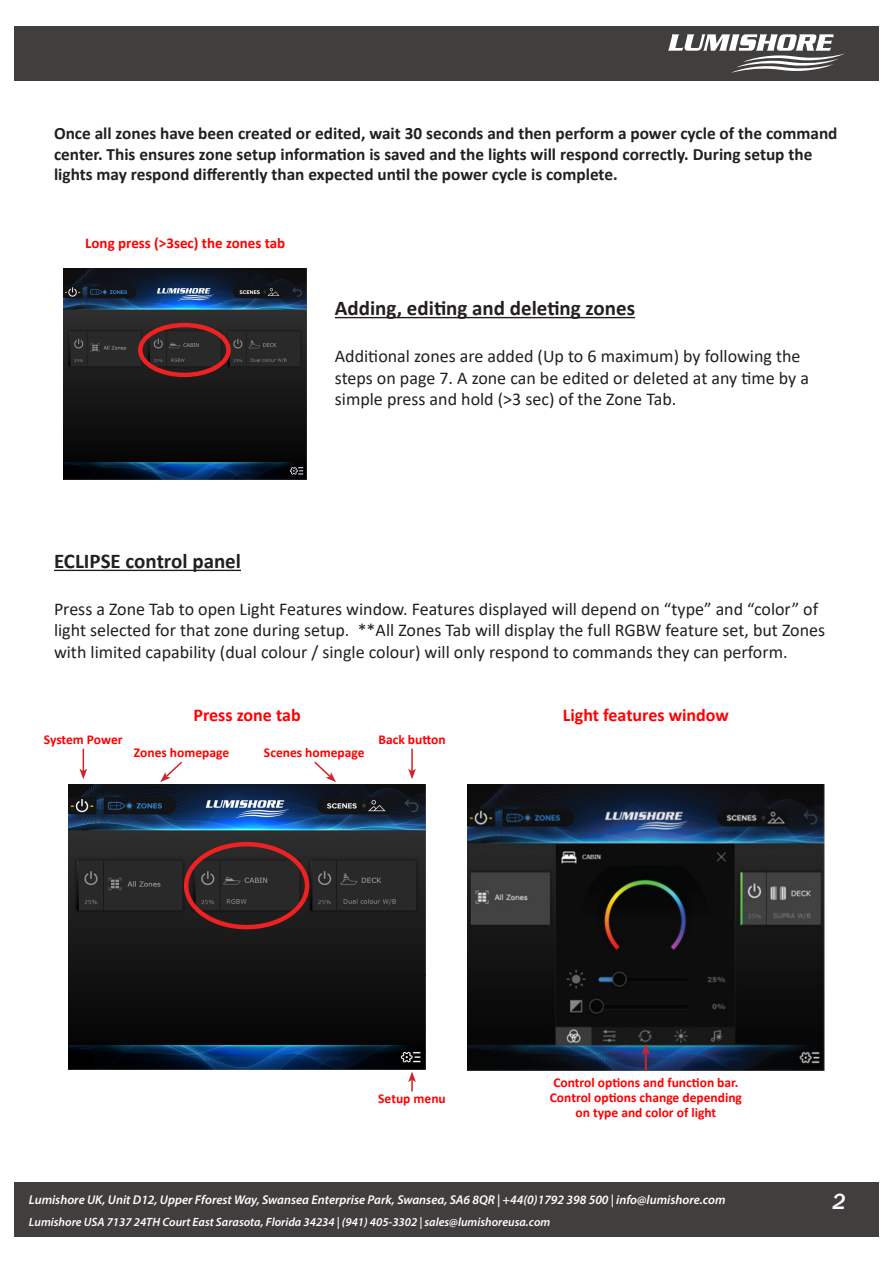
<style>
.page{position:relative;width:893px;height:1263px;background:#fff}
.page>*{position:absolute;margin:0;border:0;box-sizing:border-box;transform-origin:0 0}
.t1{font:italic 500 22.5px "Franklin Gothic";color:#fff}
.t2{font:700 21px "Calibri";color:#231f20}
.t3{font:18px/21.6px "Calibri";color:#231f20}
.t4{font:700 18px "Calibri";color:#f00}
.t5{font:700 17.25px/20.7px "Calibri";color:#231f20}
.t6{font:700 15px "Calibri";color:#f00}
.t7{font:700 13.5px/15px "Calibri";color:#f00;text-align:center}
.t8{font:italic 600 12.75px "Myriad Pro";color:#fff}
.t9{font:italic 600 12px "Myriad Pro";color:#fff}
</style>
<div class="page">
<div style="left:14px;top:1183px;width:864px;height:54px;background:#413e3e"></div>
<div style="left:14px;top:26px;width:864px;height:54px;background:#413e3e"></div>
<svg style="left:668px;top:34px;width:177px;height:39px"></svg>
<hr style="left:335px;top:317px;width:300px;height:1px;background:#231f20">
<img style="left:64px;top:269px;width:243px;height:210px">
<div style="left:138px;top:323px;width:93px;height:54px;border:4px solid #ee2123;border-radius:50%"></div>
<hr style="left:54px;top:570px;width:187px;height:1px;background:#231f20">
<img style="left:68px;top:784px;width:358px;height:286px">
<div style="left:184px;top:842px;width:125px;height:87px;border:4px solid #ee2123;border-radius:50%"></div>
<svg style="left:408px;top:1071px;width:8px;height:20px"></svg>
<svg style="left:80px;top:749px;width:7px;height:30px"></svg>
<hr style="left:411px;top:749px;width:2px;height:22px;background:#d1232a">
<svg style="left:408px;top:769px;width:8px;height:10px"></svg>
<svg style="left:160px;top:761px;width:22px;height:21px"></svg>
<svg style="left:314px;top:761px;width:22px;height:21px"></svg>
<img style="left:467px;top:785px;width:357px;height:285px">
<p class="t5" style="left:54px;top:123px;width:785px">Once all zones have been created or edited, wait 30 seconds and then perform a power cycle of the command center. This ensures zone setup information is saved and the lights will respond correctly. During setup the lights may respond differently than expected until the power cycle is complete.</p>
<p class="t6" style="left:85px;top:232px;width:202px">Long press (&gt;3sec) the zones tab</p>
<p class="t2" style="left:335px;top:293px;width:302px">Adding, editing and deleting zones</p>
<p class="t3" style="left:335px;top:345px;width:476px">Additional zones are added (Up to 6 maximum) by following the steps on page 7. A zone can be edited or deleted at any time by a simple press and hold (&gt;3 sec) of the Zone Tab.</p>
<p class="t2" style="left:54px;top:546px;width:189px">ECLIPSE control panel</p>
<p class="t3" style="left:54px;top:598px;width:773px">Press a Zone Tab to open Light Features window. Features displayed will depend on “type” and “color” of light selected for that zone during setup. **All Zones Tab will display the full RGBW feature set, but Zones with limited capability (dual colour / single colour) will only respond to commands they can perform.</p>
<p class="t4" style="left:193px;top:702px;width:109px">Press zone tab</p>
<p class="t4" style="left:563px;top:702px;width:168px">Light features window</p>
<p class="t7" style="left:44px;top:732px;width:80px">System Power</p>
<p class="t7" style="left:378px;top:732px;width:69px">Back button</p>
<p class="t7" style="left:134px;top:745px;width:97px">Zones homepage</p>
<p class="t7" style="left:264px;top:745px;width:102px">Scenes homepage</p>
<p class="t7" style="left:378px;top:1091px;width:69px">Setup menu</p>
<p class="t7" style="left:550px;top:1075px;width:194px">Control options and function bar.<br>Control options change depending on type and color of light</p>
<p class="t8" style="left:29px;top:1191px;width:698px">Lumishore UK, Unit D12, Upper Fforest Way, Swansea Enterprise Park, Swansea, SA6 8QR | +44(0)1792 398 500 | info@lumishore.com</p>
<p class="t9" style="left:29px;top:1214px;width:523px">Lumishore USA 7137 24TH Court East Sarasota, Florida 34234 | (941) 405-3302 | sales@lumishoreusa.com</p>
<p class="t1" style="left:832px;top:1188px;width:15px">2</p>
</div>
